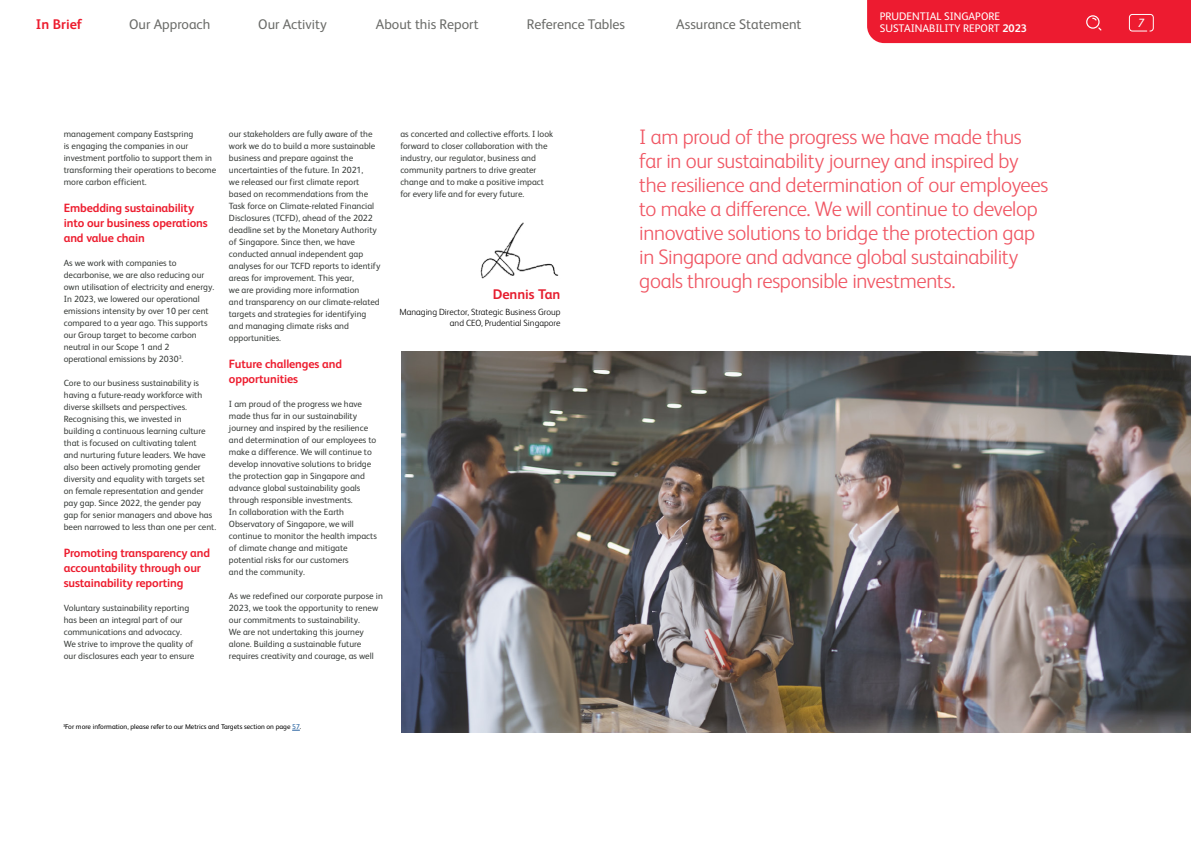
<style>
.page{position:relative;width:1191px;height:842px;background:#fff}
.page>*{position:absolute;margin:0;border:0;box-sizing:border-box;transform-origin:0 0}
.t1{font:300 21px/24px "FS Albert Pro";letter-spacing:-.015em;color:#f05663}
.t2{font:14px "FS Albert Pro";color:#6b6c69}
.t3{font:700 14px "FS Albert Pro";color:#e61e2f}
.t4{font:700 14px "FS Albert Pro";color:#ed1c2e}
.t5{font:700 12px/15px "FS Albert";letter-spacing:-.01em;color:#ed1c2e}
.t6{font:italic 12px "FS Albert Pro";color:#fff}
.t7{font:11px/12.4px "FS Albert Pro";color:#fff}
.t8{font:9px/12px "FS Albert";color:#393d3a}
.t9{font:300 9px/11.5px "FS Albert Pro";color:#000;text-align:right}
.t10{font:7px "FS Albert";color:#000}
.s1{font-weight:700}
.s2{color:#215e9e}
</style>
<div class="page">
<div style="left:867px;top:0;width:324px;height:43px;background:#ed1b30"></div>
<div style="left:1129px;top:14px;width:24px;height:18px;border:1px solid #fff;border-radius:3px"></div>
<img style="left:401px;top:351px;width:790px;height:381px">
<img style="left:480px;top:222px;width:79px;height:57px">
<p class="t7" style="left:879px;top:9px;width:149px">PRUDENTIAL SINGAPORE<br>SUSTAINABILITY REPORT <span class="s1">2023</span></p>
<h2 class="t4" style="left:36px;top:14px;width:48px">In Brief</h2>
<h2 class="t2" style="left:129px;top:14px;width:83px">Our Approach</h2>
<h2 class="t2" style="left:258px;top:14px;width:70px">Our Activity</h2>
<h2 class="t2" style="left:376px;top:14px;width:104px">About this Report</h2>
<h2 class="t2" style="left:527px;top:14px;width:100px">Reference Tables</h2>
<h2 class="t2" style="left:676px;top:14px;width:127px">Assurance Statement</h2>
<h3 class="t6" style="left:1138px;top:15px;width:8px">7</h3>
<p class="t8" style="left:64px;top:128px;width:154px">management company Eastspring<br>is engaging the companies in our investment portfolio to support them in transforming their operations to become more carbon efficient.</p>
<h3 class="t5" style="left:64px;top:200px;width:145px">Embedding sustainability into our business operations and value chain</h3>
<p class="t8" style="left:64px;top:257px;width:152px">As we work with companies to decarbonise, we are also reducing our own utilisation of electricity and energy.<br>In 2023, we lowered our operational emissions intensity by over 10 per cent compared to a year ago. This supports our Group target to become carbon neutral in our Scope 1 and 2 operational emissions by 2030<sup>3</sup>.</p>
<p class="t8" style="left:64px;top:377px;width:154px">Core to our business sustainability is having a future-ready workforce with diverse skillsets and perspectives.<br>Recognising this, we invested in<br>building a continuous learning culture that is focused on cultivating talent<br>and nurturing future leaders. We have also been actively promoting gender diversity and equality with targets set on female representation and gender pay gap. Since 2022, the gender pay gap for senior managers and above has been narrowed to less than one per cent.</p>
<h3 class="t5" style="left:64px;top:545px;width:148px">Promoting transparency and accountability through our sustainability reporting</h3>
<p class="t8" style="left:64px;top:602px;width:132px">Voluntary sustainability reporting has been an integral part of our communications and advocacy.<br>We strive to improve the quality of our disclosures each year to ensure</p>
<p class="t8" style="left:229px;top:128px;width:153px">our stakeholders are fully aware of the work we do to build a more sustainable business and prepare against the uncertainties of the future. In 2021,<br>we released our first climate report based on recommendations from the Task force on Climate-related Financial Disclosures (TCFD), ahead of the 2022 deadline set by the Monetary Authority of Singapore. Since then, we have conducted annual independent gap analyses for our TCFD reports to identify areas for improvement. This year,<br>we are providing more information<br>and transparency on our climate-related targets and strategies for identifying and managing climate risks and opportunities.</p>
<h3 class="t5" style="left:229px;top:356px;width:115px">Future challenges and opportunities</h3>
<p class="t8" style="left:229px;top:398px;width:149px">I am proud of the progress we have made thus far in our sustainability journey and inspired by the resilience and determination of our employees to make a difference. We will continue to develop innovative solutions to bridge the protection gap in Singapore and advance global sustainability goals through responsible investments.<br>In collaboration with the Earth Observatory of Singapore, we will continue to monitor the health impacts of climate change and mitigate potential risks for our customers<br>and the community.</p>
<p class="t8" style="left:229px;top:590px;width:155px">As we redefined our corporate purpose in 2023, we took the opportunity to renew our commitments to sustainability.<br>We are not undertaking this journey alone. Building a sustainable future requires creativity and courage, as well</p>
<p class="t8" style="left:400px;top:128px;width:154px">as concerted and collective efforts. I look forward to closer collaboration with the industry, our regulator, business and community partners to drive greater change and to make a positive impact for every life and for every future.</p>
<h2 class="t3" style="left:492px;top:284px;width:69px">Dennis Tan</h2>
<p class="t9" style="left:399px;top:305px;width:162px">Managing Director, Strategic Business Group and CEO, Prudential Singapore</p>
<p class="t10" style="left:63px;top:723px;width:240px"><sup>3</sup>For more information, please refer to our Metrics and Targets section on page <span class="s2">57</span>.</p>
<p class="t1" style="left:639px;top:124px;width:411px">I am proud of the progress we have made thus far in our sustainability journey and inspired by the resilience and determination of our employees to make a difference. We will continue to develop innovative solutions to bridge the protection gap in Singapore and advance global sustainability goals through responsible investments.</p>
</div>
